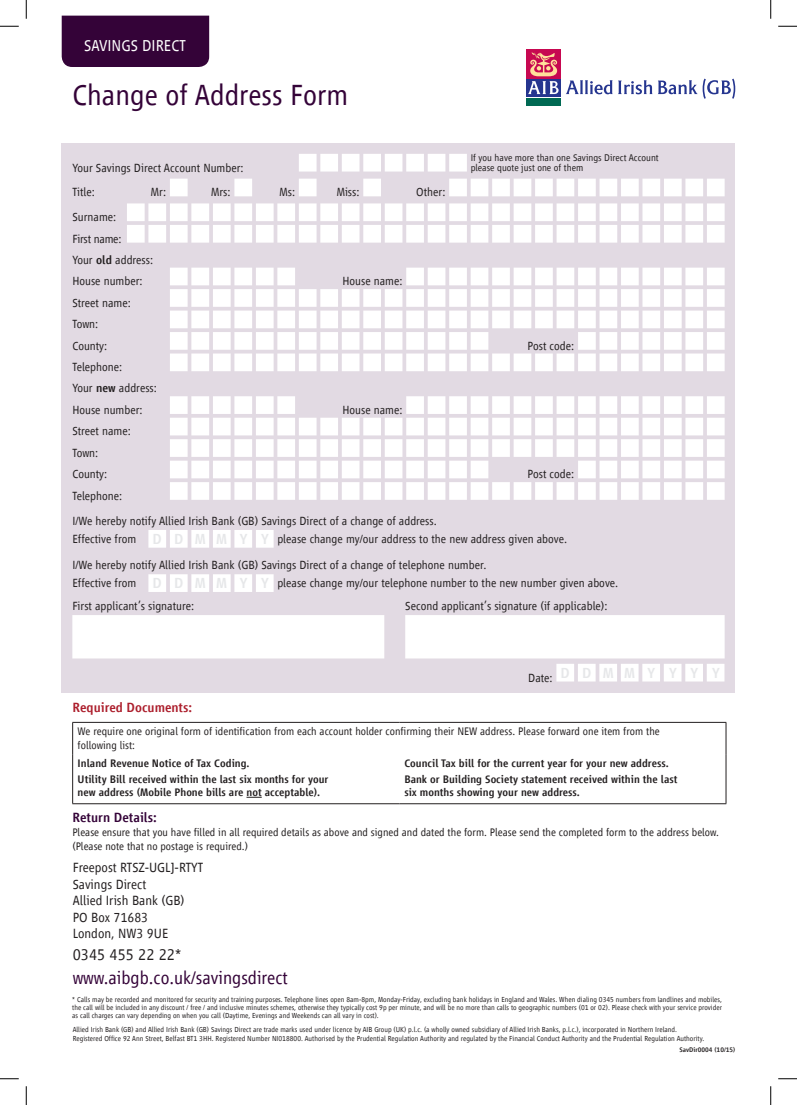
<style>
.page{position:relative;width:797px;height:1105px;background:#fff}
.page>*{position:absolute;margin:0;border:0;box-sizing:border-box;transform-origin:0 0}
.t1{font:300 30px "Vialog LT Com";color:#340338}
.t2{font:300 18.75px "Vialog LT Com";color:#340338}
.t3{font:300 16.25px "Vialog LT Com";color:#fff}
.t4{font:300 16.25px "Vialog LT Com";color:#231f20}
.t5{font:500 15px "Vialog LT Com";letter-spacing:.785em;color:#e6e7e9}
.t6{font:300 13.75px/16.5px "Vialog LT Com";color:#231f20}
.t7{font:500 13.75px "Vialog LT Com";color:#ac1e2c}
.t8{font:500 13.75px "Vialog LT Com";color:#340338}
.t9{font:300 12.25px/21.4px "Vialog LT Com";color:#231f20}
.t10{font:300 11.25px/13.8px "Vialog LT Com";color:#231f20}
.t11{font:500 11.25px/15.5px "Vialog LT Com";color:#231f20}
.t12{font:300 10px/10px "Vialog LT Com";color:#231f20}
.t13{font:300 7.5px/8px "Vialog LT Com";color:#231f20}
.t14{font:500 6.88px "Vialog LT Com";color:#231f20}
.s1{font-weight:500}
.s2{font-weight:500;font-size:15px;color:#e6e7e9}
</style>
<div class="page">
<div style="left:62px;top:16px;width:147px;height:51px;background:#340338"></div>
<svg style="left:566px;top:80px;width:46px;height:14px"></svg>
<div style="left:526px;top:50px;width:35px;height:29px;background:#c70851"></div>
<div style="left:526px;top:79px;width:35px;height:18px;background:#25358f"></div>
<div style="left:526px;top:98px;width:35px;height:7px;background:#006953"></div>
<svg style="left:528px;top:52px;width:30px;height:42px"></svg>
<svg style="left:618px;top:79px;width:117px;height:20px"></svg>
<div style="left:62px;top:143px;width:673px;height:549px;background:#e2dae3"></div>
<svg style="left:127px;top:154px;width:597px;height:438px"></svg>
<div style="left:72px;top:615px;width:652px;height:43px;background:#fff"></div>
<svg style="left:556px;top:664px;width:168px;height:17px;background:#faf9fa"></svg>
<hr style="left:72px;top:722px;width:327px;height:1px;background:#231f20">
<hr style="left:72px;top:723px;width:1px;height:31px;background:#231f20">
<hr style="left:399px;top:722px;width:327px;height:1px;background:#231f20">
<hr style="left:725px;top:723px;width:1px;height:31px;background:#231f20">
<hr style="left:72px;top:754px;width:1px;height:49px;background:#231f20">
<hr style="left:725px;top:754px;width:1px;height:49px;background:#231f20">
<hr style="left:72px;top:803px;width:327px;height:1px;background:#231f20">
<hr style="left:399px;top:803px;width:327px;height:1px;background:#231f20">
<svg style="left:246px;top:797px;width:16px;height:1px"></svg>
<svg style="left:0;top:25px;width:19px;height:2px"></svg>
<svg style="left:778px;top:25px;width:19px;height:2px"></svg>
<svg style="left:0;top:1078px;width:19px;height:1px"></svg>
<svg style="left:778px;top:1078px;width:19px;height:1px"></svg>
<svg style="left:25px;top:0;width:2px;height:19px"></svg>
<svg style="left:25px;top:1086px;width:2px;height:19px"></svg>
<svg style="left:770px;top:0;width:1px;height:19px"></svg>
<svg style="left:770px;top:1086px;width:1px;height:19px"></svg>
<h3 class="t3" style="left:84px;top:36px;width:32px">savings</h3>
<h3 class="t3" style="left:142px;top:36px;width:8px">direct</h3>
<h1 class="t1" style="left:72px;top:79px;width:277px">Change of Address Form</h1>
<h3 class="t9" style="left:72px;top:157px;width:173px">Your Savings Direct Account Number:</h3>
<h3 class="t12" style="left:470px;top:153px;width:189px">If you have more than one Savings Direct Account please quote just one of them</h3>
<h3 class="t9" style="left:72px;top:182px;width:24px">Title:</h3>
<h3 class="t9" style="left:151px;top:182px;width:17px">Mr:</h3>
<h3 class="t9" style="left:211px;top:182px;width:21px">Mrs:</h3>
<h3 class="t9" style="left:279px;top:182px;width:17px">Ms:</h3>
<h3 class="t9" style="left:337px;top:182px;width:24px">Miss:</h3>
<h3 class="t9" style="left:416px;top:182px;width:31px">Other:</h3>
<h3 class="t9" style="left:72px;top:206px;width:82px">Surname:<br>First name:<br>Your <span class="s1">old</span> address:<br>House number:</h3>
<h3 class="t9" style="left:342px;top:271px;width:62px">House name:</h3>
<h3 class="t9" style="left:72px;top:292px;width:60px">Street name:<br>Town:<br>County:</h3>
<h3 class="t9" style="left:72px;top:356px;width:86px">Telephone:<br>Your <span class="s1">new</span> address:<br>House number:</h3>
<h3 class="t9" style="left:72px;top:421px;width:60px">Street name:<br>Town:<br>County:</h3>
<h3 class="t9" style="left:342px;top:399px;width:62px">House name:</h3>
<h3 class="t9" style="left:527px;top:335px;width:48px">Post code:</h3>
<h3 class="t9" style="left:527px;top:464px;width:48px">Post code:</h3>
<h3 class="t9" style="left:72px;top:483px;width:366px;line-height:24.8px">Telephone:<br>I/We hereby notify Allied Irish Bank (GB) Savings Direct of a change of address.</h3>
<h3 class="t9" style="left:72px;top:526px;width:496px;line-height:25.8px">Effective from <span class="s2">D D M M Y Y</span> please change my/our address to the new address given above.<br>I/We hereby notify Allied Irish Bank (GB) Savings Direct of a change of telephone number.</h3>
<h3 class="t9" style="left:72px;top:572px;width:547px;line-height:22.1px">Effective from <span class="s2">D D M M Y Y</span> please change my/our telephone number to the new number given above.<br>First applicant’s signature:</h3>
<h3 class="t9" style="left:405px;top:595px;width:204px">Second applicant’s signature (if applicable):</h3>
<h3 class="t7" style="left:72px;top:700px;width:121px">Required Documents:</h3>
<h3 class="t5" style="left:528px;top:665px;width:193px"><sub>Date:</sub>DDMMY Y Y Y</h3>
<h3 class="t10" style="left:78px;top:725px;width:583px">We require one original form of identification from each account holder confirming their NEW address. Please forward one item from the following list:</h3>
<h3 class="t11" style="left:78px;top:756px;width:252px">Inland Revenue Notice of Tax Coding.<br>Utility Bill received within the last six months for your</h3>
<h3 class="t11" style="left:78px;top:785px;width:244px">new address (Mobile Phone bills are not acceptable).</h3>
<h3 class="t11" style="left:404px;top:756px;width:275px">Council Tax bill for the current year for your new address.<br>Bank or Building Society statement received within the last</h3>
<h3 class="t11" style="left:404px;top:785px;width:177px">six months showing your new address.</h3>
<h3 class="t8" style="left:72px;top:810px;width:86px">Return Details:</h3>
<h3 class="t10" style="left:72px;top:825px;width:648px">Please ensure that you have filled in all required details as above and signed and dated the form. Please send the completed form to the address below. (Please note that no postage is required.)</h3>
<h3 class="t6" style="left:73px;top:860px;width:132px">Freepost RTSZ-UGLJ-RTYT<br>Savings Direct<br>Allied Irish Bank (GB)<br>PO Box 71683<br>London, NW3 9UE</h3>
<h3 class="t4" style="left:73px;top:946px;width:110px">0345 455 22 22*</h3>
<p class="t13" style="left:72px;top:996px;width:651px;text-align:justify">* Calls may be recorded and monitored for security and training purposes. Telephone lines open 8am-8pm, Monday-Friday, excluding bank holidays in England and Wales. When dialing 0345 numbers from landlines and mobiles, the call will be included in any discount / free / and inclusive minutes schemes, otherwise they typically cost 9p per minute, and will be no more than calls to geographic numbers (01 or 02). Please check with your service provider as call charges can vary depending on when you call (Daytime, Evenings and Weekends can all vary in cost).</p>
<h2 class="t2" style="left:73px;top:968px;width:217px">www.aibgb.co.uk/savingsdirect</h2>
<p class="t13" style="left:73px;top:1026px;width:633px;line-height:8.8px">Allied Irish Bank (GB) and Allied Irish Bank (GB) Savings Direct are trade marks used under licence by AIB Group (UK) p.l.c. (a wholly owned subsidiary of Allied Irish Banks, p.l.c.), incorporated in Northern Ireland.<br>Registered Office 92 Ann Street, Belfast BT1 3HH. Registered Number NI018800. Authorised by the Prudential Regulation Authority and regulated by the Financial Conduct Authority and the Prudential Regulation Authority.</p>
<p class="t14" style="left:679px;top:1046px;width:57px">SavDir0004 (10/15)</p>
</div>
